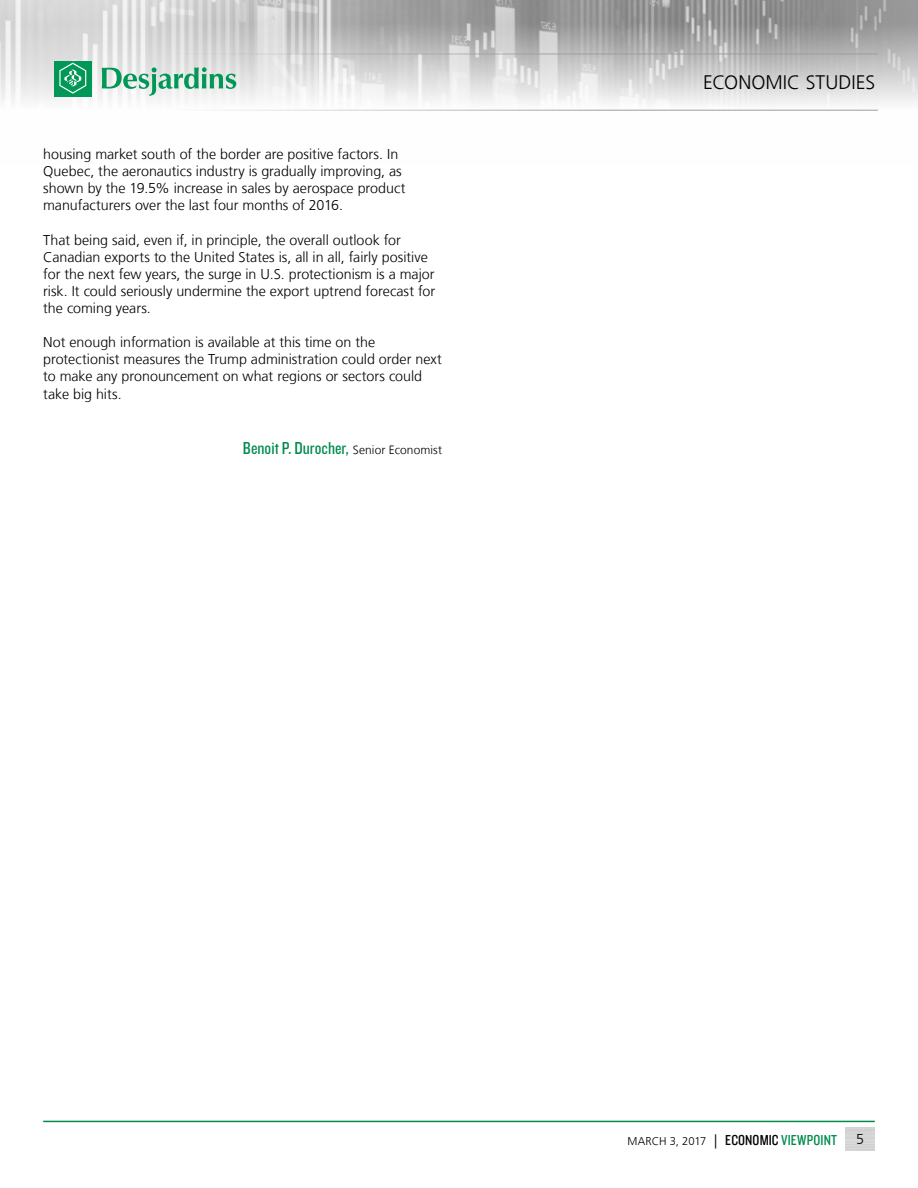
<style>
.page{position:relative;width:918px;height:1188px;background:#fff}
.page>*{position:absolute;margin:0;border:0;box-sizing:border-box;transform-origin:0 0}
.t1{font:300 19.5px "Frutiger LT";letter-spacing:.005em;color:#000}
.t2{font:18px "Knockout 29 Junior Ltweight";color:#008b4d}
.t3{font:300 14.25px/17.1px "Frutiger LT";color:#000}
.t4{font:300 11.25px "Frutiger LT";letter-spacing:-.005em;color:#000}
.s1{font-family:"Frutiger LT";font-weight:300;font-size:12px;color:#000}
.s2{font-size:14.25px}
.s3{font-family:"Knockout 29 Junior Ltweight";font-weight:400;font-size:15px}
.s4{font-family:"Knockout 29 Junior Ltweight";font-weight:400;font-size:15px;color:#008b4d}
</style>
<div class="page">
<img style="left:0;top:0;width:918px;height:110px">
<hr style="left:0;top:54px;width:878px;height:1px;background:#9d9d9c">
<hr style="left:0;top:110px;width:878px;height:1px;background:#9d9d9c">
<div style="left:54px;top:61px;width:38px;height:36px;background:#009757"></div>
<svg style="left:59px;top:63px;width:27px;height:31px"></svg>
<svg style="left:102px;top:67px;width:134px;height:29px"></svg>
<hr style="left:43px;top:1121px;width:832px;height:1px;background:#008b4d">
<p class="t3" style="left:43px;top:146px;width:364px">housing market south of the border are positive factors. In<br>Quebec, the aeronautics industry is gradually improving, as shown by the 19.5% increase in sales by aerospace product</p>
<p class="t3" style="left:43px;top:197px;width:301px">manufacturers over the last four months of 2016.</p>
<p class="t3" style="left:43px;top:231px;width:394px">That being said, even if, in principle, the overall outlook for Canadian exports to the United States is, all in all, fairly positive for the next few years, the surge in U.S. protectionism is a major risk. It could seriously undermine the export uptrend forecast for the coming years.</p>
<p class="t3" style="left:43px;top:334px;width:334px">Not enough information is available at this time on the</p>
<p class="t3" style="left:43px;top:351px;width:400px">protectionist measures the Trump administration could order next</p>
<p class="t3" style="left:43px;top:368px;width:380px">to make any pronouncement on what regions or sectors could take big hits.</p>
<p class="t2" style="left:243px;top:437px;width:201px">Benoit P. Durocher, <span class="s1">Senior Economist</span></p>
<h1 class="t1" style="left:703px;top:72px;width:174px">ECONOMIC STUDIES</h1>
<p class="t4" style="left:628px;top:1135px;width:211px">MARCH 3, 2017 <span class="s2">|</span> <span class="s3">ECONOMIC</span> <span class="s4">VIEWPOINT</span></p>
<p class="t3" style="left:856px;top:1131px;width:9px">5</p>
</div>
